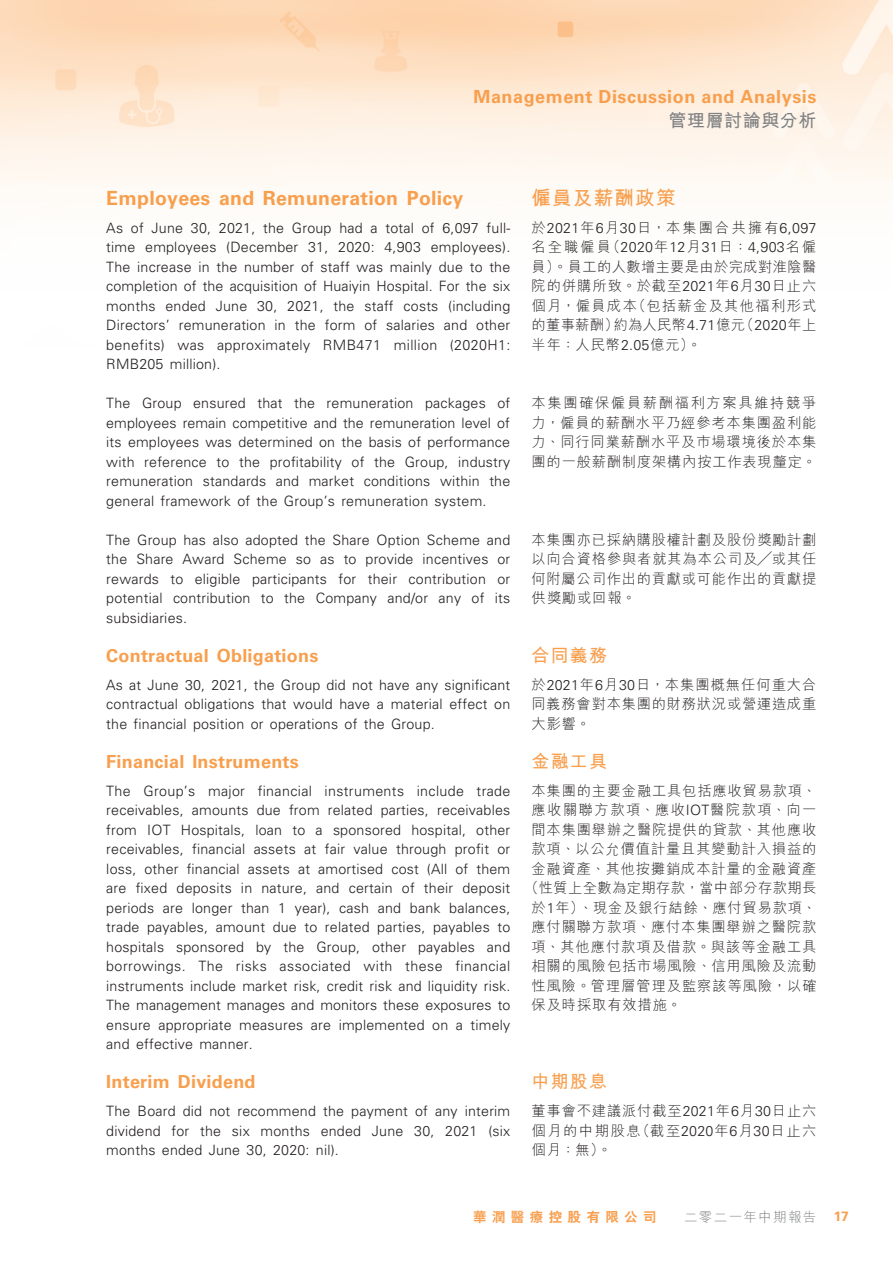
<style>
.page{position:relative;width:893px;height:1263px;background:#fff}
.page>*{position:absolute;margin:0;border:0;box-sizing:border-box;transform-origin:0 0}
._03_H1{font:700 19.5px "Univers LT Std";letter-spacing:.015em;color:#f89f4e}
._03_H1-2{font:700 19.5px "M Hei HK";letter-spacing:.065em;color:#f89f4e}
._04___H2{font:700 18px "Univers LT Std";letter-spacing:.015em;color:#f89f4e}
._04___H2-2{font:700 18px "M Hei HK";letter-spacing:.065em;color:#f89f4e}
.t1{font:700 18px "M Hei HK";letter-spacing:.03em;color:#808285}
._01_Body_Text{font:300 14.25px/19.5px "Univers LT Std";letter-spacing:.015em;color:#231f20;text-align:justify}
._01_Body_Text-2{font:300 14.25px/19.5px "M Hei HK";letter-spacing:.06em;color:#231f20;text-align:justify}
._01_Body_Text-3{font:300 14.25px "M Hei HK";letter-spacing:.105em;color:#231f20}
._01_Body_Text-4{font:300 14.25px "M Hei HK";letter-spacing:.03em;color:#231f20}
.t2{font:800 13.5px "C Hei 2 HK";letter-spacing:.4em;color:#f89f4e}
.t3{font:300 13.5px "M Hei HK";letter-spacing:.1em;color:#808285}
.t4{font:700 13.5px "Univers LT Std";color:#f89f4e}
.s1{font-family:"Univers LT Std"}
</style>
<div class="page">
<img style="left:0;top:0;width:893px;height:192px">
<p class="_04___H2" style="left:474px;top:86px;width:344px">Management Discussion and Analysis</p>
<p class="t1" style="left:669px;top:107px;width:149px">管理層討論與分析</p>
<p class="_03_H1" style="left:106px;top:186px;width:359px">Employees and Remuneration Policy</p>
<p class="_01_Body_Text" style="left:106px;top:218px;width:406px">As of June 30, 2021, the Group had a total of 6,097 full&shy;time employees (December 31, 2020: 4,903 employees).<br>The increase in the number of staff was mainly due to the completion of the acquisition of Huaiyin Hospital. For the six months ended June 30, 2021, the staff costs (including Directors’ remuneration in the form of salaries and other benefits) was approximately RMB471 million (2020H1:<br>RMB205 million).</p>
<p class="_01_Body_Text" style="left:106px;top:393px;width:406px">The Group ensured that the remuneration packages of employees remain competitive and the remuneration level of its employees was determined on the basis of performance with reference to the profitability of the Group, industry remuneration standards and market conditions within the general framework of the Group’s remuneration system.</p>
<p class="_01_Body_Text" style="left:106px;top:530px;width:406px">The Group has also adopted the Share Option Scheme and the Share Award Scheme so as to provide incentives or rewards to eligible participants for their contribution or potential contribution to the Company and/or any of its subsidiaries.</p>
<p class="_04___H2" style="left:106px;top:645px;width:214px">Contractual Obligations</p>
<p class="_01_Body_Text" style="left:106px;top:675px;width:405px">As at June 30, 2021, the Group did not have any significant contractual obligations that would have a material effect on the financial position or operations of the Group.</p>
<p class="_04___H2" style="left:106px;top:751px;width:194px">Financial Instruments</p>
<p class="_01_Body_Text" style="left:106px;top:781px;width:406px">The Group’s major financial instruments include trade receivables, amounts due from related parties, receivables from IOT Hospitals, loan to a sponsored hospital, other receivables, financial assets at fair value through profit or loss, other financial assets at amortised cost (All of them are fixed deposits in nature, and certain of their deposit periods are longer than 1 year), cash and bank balances, trade payables, amount due to related parties, payables to hospitals sponsored by the Group, other payables and borrowings. The risks associated with these financial instruments include market risk, credit risk and liquidity risk.<br>The management manages and monitors these exposures to ensure appropriate measures are implemented on a timely and effective manner.</p>
<p class="_04___H2" style="left:106px;top:1071px;width:151px">Interim Dividend</p>
<p class="_01_Body_Text" style="left:106px;top:1101px;width:405px">The Board did not recommend the payment of any interim dividend for the six months ended June 30, 2021 (six months ended June 30, 2020: nil).</p>
<p class="_03_H1-2" style="left:531px;top:183px;width:145px">僱員及薪酬政策</p>
<p class="_01_Body_Text-2" style="left:531px;top:217px;width:286px">於<span class="s1">2021</span>年<span class="s1">6</span>月<span class="s1">30</span>日，本集團合共擁有<span class="s1">6,097</span>名全職僱員（<span class="s1">2020</span>年<span class="s1">12</span>月<span class="s1">31</span>日：<span class="s1">4,903</span>名僱員）。員工的人數增主要是由於完成對淮陰醫院的併購所致。於截至<span class="s1">2021</span>年<span class="s1">6</span>月<span class="s1">30</span>日止六個月，僱員成本（包括薪金及其他福利形式的董事薪酬）約為人民幣<span class="s1">4.71</span>億元（<span class="s1">2020</span>年上半年：人民幣<span class="s1">2.05</span>億元）。</p>
<p class="_01_Body_Text-2" style="left:531px;top:392px;width:286px">本集團確保僱員薪酬福利方案具維持競爭力，僱員的薪酬水平乃經參考本集團盈利能力、同行同業薪酬水平及巿場環境後於本集團的一般薪酬制度架構內按工作表現釐定。</p>
<p class="_01_Body_Text-2" style="left:531px;top:529px;width:286px">本集團亦已採納購股權計劃及股份獎勵計劃以向合資格參與者就其為本公司及╱或其任何附屬公司作出的貢獻或可能作出的貢獻提供獎勵或回報。</p>
<p class="_04___H2-2" style="left:531px;top:642px;width:77px">合同義務</p>
<p class="_01_Body_Text-2" style="left:531px;top:674px;width:286px">於<span class="s1">2021</span>年<span class="s1">6</span>月<span class="s1">30</span>日，本集團概無任何重大合同義務會對本集團的財務狀況或營運造成重大影響。</p>
<p class="_04___H2-2" style="left:531px;top:748px;width:77px">金融工具</p>
<p class="_01_Body_Text-2" style="left:531px;top:780px;width:286px">本集團的主要金融工具包括應收貿易款項、</p>
<p class="_01_Body_Text-3" style="left:531px;top:800px;width:286px">應收關聯方款項、應收<span class="s1">IOT</span>醫院款項、向一</p>
<p class="_01_Body_Text-2" style="left:531px;top:819px;width:286px">間本集團舉辦之醫院提供的貸款、其他應收</p>
<p class="_01_Body_Text-2" style="left:531px;top:838px;width:286px">款項、以公允價值計量且其變動計入損益的</p>
<p class="_01_Body_Text-2" style="left:531px;top:858px;width:286px">金融資產、其他按攤銷成本計量的金融資產</p>
<p class="_01_Body_Text-4" style="left:524px;top:878px;width:293px">（性質上全數為定期存款，當中部分存款期長</p>
<p class="_01_Body_Text-2" style="left:531px;top:897px;width:286px">於<span class="s1">1</span>年）、現金及銀行結餘、應付貿易款項、</p>
<p class="_01_Body_Text-2" style="left:531px;top:916px;width:286px">應付關聯方款項、應付本集團舉辦之醫院款</p>
<p class="_01_Body_Text-2" style="left:531px;top:936px;width:286px">項、其他應付款項及借款。與該等金融工具</p>
<p class="_01_Body_Text-2" style="left:531px;top:955px;width:286px">相關的風險包括市場風險、信用風險及流動</p>
<p class="_01_Body_Text-2" style="left:531px;top:975px;width:286px">性風險。管理層管理及監察該等風險，以確</p>
<p class="_01_Body_Text-2" style="left:531px;top:994px;width:151px">保及時採取有效措施。</p>
<p class="_04___H2-2" style="left:531px;top:1068px;width:77px">中期股息</p>
<p class="_01_Body_Text-2" style="left:531px;top:1100px;width:286px">董事會不建議派付截至<span class="s1">2021</span>年<span class="s1">6</span>月<span class="s1">30</span>日止六個月的中期股息（截至<span class="s1">2020</span>年<span class="s1">6</span>月<span class="s1">30</span>日止六個月：無）。</p>
<p class="t2" style="left:473px;top:1208px;width:185px">華潤醫療控股有限公司</p>
<p class="t3" style="left:684px;top:1207px;width:134px">二零二一年中期報告</p>
<p class="t4" style="left:834px;top:1208px;width:16px">17</p>
</div>
